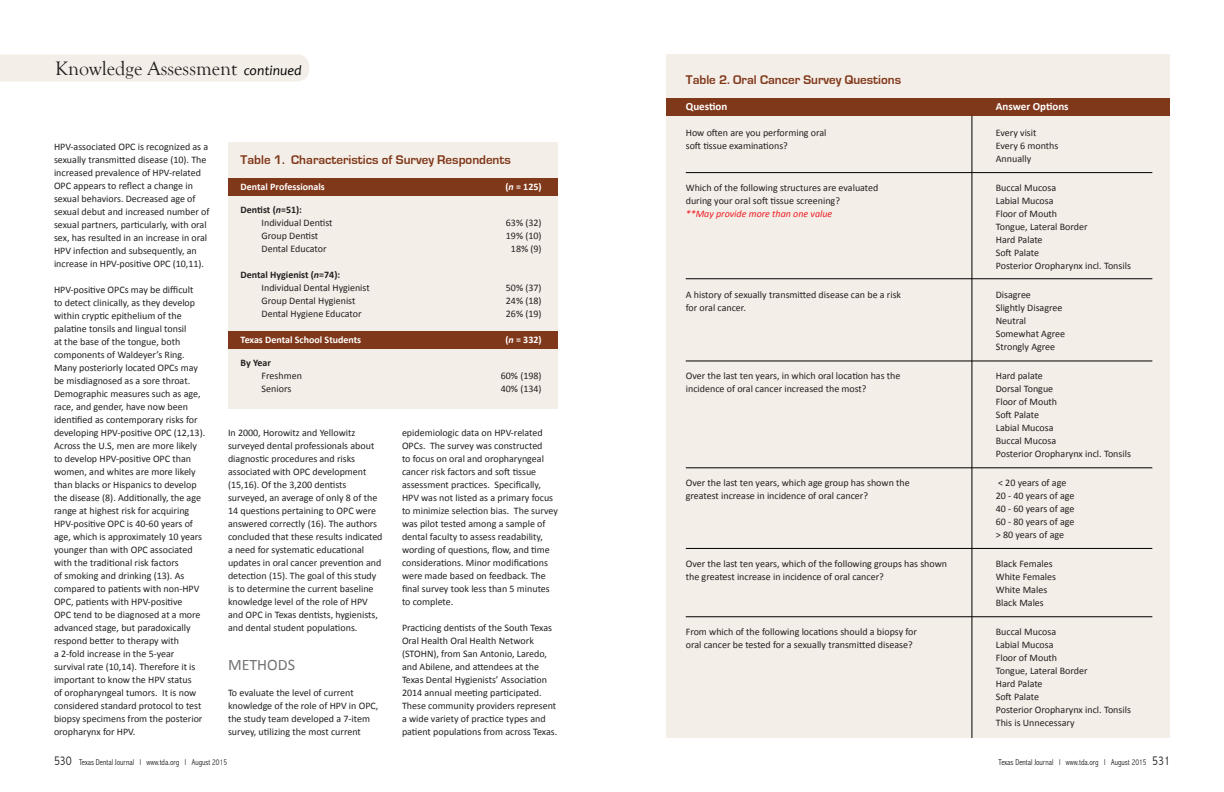
<style>
.page{position:relative;width:1224px;height:792px;background:#fff}
.page>*{position:absolute;margin:0;border:0;box-sizing:border-box;transform-origin:0 0}
.t1{font:20px "Goudy Old Style T";color:#231f20}
.t2{font:16px "Calibri";color:#737476}
.t3{font:700 13px "Eurostile";color:#80381a}
.t4{font:700 11px "Calibri";color:#fff}
.t5{font:10px/13px "Calibri";color:#231f20}
.t6{font:700 10px "Calibri";color:#fff}
.t7{font:italic 10px "Calibri";color:#ed1c24}
.t8{font:700 10px "Calibri";color:#231f20}
.t9{font:300 condensed 8.5px "Abadi";color:#231f20;scale:.95 1}
.s1{font-family:"Candara";font-style:italic;font-size:14px;color:#000}
.s2{font-style:italic}
.s3{font-weight:700}
.s4{font-weight:700;font-style:italic}
.s5{font-size:13px}
</style>
<div class="page">
<div style="left:666px;top:54px;width:504px;height:684px;background:#f4eee8"></div>
<div style="left:666px;top:98px;width:504px;height:18px;background:#80381a"></div>
<div style="left:228px;top:143px;width:330px;height:266px;background:#f4eee8"></div>
<div style="left:228px;top:331px;width:330px;height:18px;background:#80381a"></div>
<div style="left:228px;top:178px;width:330px;height:17px;background:#80381a"></div>
<hr style="left:686px;top:172px;width:466px;height:1px;background:#000">
<hr style="left:686px;top:278px;width:466px;height:1px;background:#000">
<hr style="left:686px;top:361px;width:466px;height:1px;background:#000">
<hr style="left:686px;top:468px;width:466px;height:1px;background:#000">
<hr style="left:686px;top:548px;width:466px;height:1px;background:#000">
<hr style="left:686px;top:616px;width:466px;height:1px;background:#000">
<hr style="left:972px;top:116px;width:1px;height:622px;background:#000">
<div style="left:0;top:54px;width:309px;height:27px;background:#f4eee8"></div>
<h1 class="t1" style="left:55px;top:57px;width:248px">Knowledge Assessment <span class="s1">continued</span></h1>
<p class="t5" style="left:54px;top:140px;width:157px">HPV-associated OPC is recognized as a sexually transmitted disease (10). The increased prevalence of HPV-related OPC appears to reflect a change in sexual behaviors. Decreased age of sexual debut and increased number of sexual partners, particularly, with oral sex, has resulted in an increase in oral HPV infection and subsequently, an increase in HPV-positive OPC (10,11).</p>
<p class="t5" style="left:54px;top:283px;width:153px">HPV-positive OPCs may be difficult<br>to detect clinically, as they develop within cryptic epithelium of the palatine tonsils and lingual tonsil<br>at the base of the tongue, both components of Waldeyer’s Ring.<br>Many posteriorly located OPCs may be misdiagnosed as a sore throat.<br>Demographic measures such as age, race, and gender, have now been identified as contemporary risks for developing HPV-positive OPC (12,13).<br>Across the U.S, men are more likely to develop HPV-positive OPC than women, and whites are more likely than blacks or Hispanics to develop the disease (8). Additionally, the age range at highest risk for acquiring HPV-positive OPC is 40-60 years of age, which is approximately 10 years younger than with OPC associated with the traditional risk factors<br>of smoking and drinking (13). As compared to patients with non-HPV OPC, patients with HPV-positive<br>OPC tend to be diagnosed at a more advanced stage, but paradoxically respond better to therapy with<br>a 2-fold increase in the 5-year survival rate (10,14). Therefore it is important to know the HPV status<br>of oropharyngeal tumors. It is now considered standard protocol to test biopsy specimens from the posterior oropharynx for HPV.</p>
<h3 class="t3" style="left:241px;top:152px;width:272px">Table 1. Characteristics of Survey Respondents</h3>
<p class="t6" style="left:241px;top:180px;width:86px">Dental Professionals</p>
<p class="t6" style="left:505px;top:180px;width:38px">(<span class="s2">n</span> = 125)</p>
<p class="t5" style="left:262px;top:203px;width:73px;text-indent:-21px"><span class="s3">Dentist (</span><span class="s4">n</span><span class="s3">=51):<br></span>Individual Dentist</p>
<p class="t5" style="left:506px;top:216px;width:37px">63% (32)</p>
<p class="t5" style="left:262px;top:229px;width:58px">Group Dentist</p>
<p class="t5" style="left:506px;top:229px;width:37px">19% (10)</p>
<p class="t5" style="left:262px;top:242px;width:66px">Dental Educator</p>
<p class="t5" style="left:511px;top:242px;width:32px">18% (9)</p>
<p class="t5" style="left:262px;top:268px;width:110px;text-indent:-21px"><span class="s3">Dental Hygienist (</span><span class="s4">n</span><span class="s3">=74):<br></span>Individual Dental Hygienist</p>
<p class="t5" style="left:506px;top:281px;width:37px">50% (37)</p>
<p class="t5" style="left:262px;top:294px;width:95px">Group Dental Hygienist</p>
<p class="t5" style="left:506px;top:294px;width:37px">24% (18)</p>
<p class="t5" style="left:262px;top:307px;width:102px">Dental Hygiene Educator</p>
<p class="t5" style="left:506px;top:307px;width:37px">26% (19)</p>
<p class="t6" style="left:241px;top:333px;width:122px">Texas Dental School Students</p>
<p class="t6" style="left:505px;top:333px;width:38px">(<span class="s2">n</span> = 332)</p>
<p class="t8" style="left:241px;top:356px;width:32px">By Year</p>
<p class="t5" style="left:262px;top:369px;width:42px">Freshmen</p>
<p class="t5" style="left:501px;top:369px;width:42px">60% (198)</p>
<p class="t5" style="left:262px;top:382px;width:31px">Seniors</p>
<p class="t5" style="left:501px;top:382px;width:42px">40% (134)</p>
<p class="t5" style="left:228px;top:426px;width:156px">In 2000, Horowitz and Yellowitz surveyed dental professionals about diagnostic procedures and risks associated with OPC development (15,16). Of the 3,200 dentists surveyed, an average of only 8 of the 14 questions pertaining to OPC were answered correctly (16). The authors concluded that these results indicated a need for systematic educational updates in oral cancer prevention and detection (15). The goal of this study is to determine the current baseline knowledge level of the role of HPV and OPC in Texas dentists, hygienists, and dental student populations.</p>
<h2 class="t2" style="left:228px;top:654px;width:69px">METHODS</h2>
<p class="t5" style="left:228px;top:686px;width:152px">To evaluate the level of current knowledge of the role of HPV in OPC, the study team developed a 7-item survey, utilizing the most current</p>
<p class="t5" style="left:402px;top:426px;width:157px">epidemiologic data on HPV-related OPCs. The survey was constructed<br>to focus on oral and oropharyngeal cancer risk factors and soft tissue assessment practices. Specifically, HPV was not listed as a primary focus to minimize selection bias. The survey was pilot tested among a sample of dental faculty to assess readability, wording of questions, flow, and time considerations. Minor modifications were made based on feedback. The final survey took less than 5 minutes to complete.</p>
<p class="t5" style="left:402px;top:621px;width:157px">Practicing dentists of the South Texas Oral Health Oral Health Network (STOHN), from San Antonio, Laredo, and Abilene, and attendees at the Texas Dental Hygienists’ Association 2014 annual meeting participated.<br>These community providers represent a wide variety of practice types and patient populations from across Texas.</p>
<h3 class="t3" style="left:686px;top:72px;width:217px">Table 2. Oral Cancer Survey Questions</h3>
<p class="t4" style="left:686px;top:99px;width:43px">Question</p>
<p class="t4" style="left:996px;top:99px;width:74px">Answer Options</p>
<p class="t5" style="left:686px;top:126px;width:142px">How often are you performing oral</p>
<p class="t5" style="left:996px;top:126px;width:42px">Every visit</p>
<p class="t5" style="left:686px;top:139px;width:104px">soft tissue examinations?</p>
<p class="t5" style="left:996px;top:139px;width:64px">Every 6 months<br>Annually</p>
<p class="t5" style="left:686px;top:181px;width:194px">Which of the following structures are evaluated</p>
<p class="t5" style="left:996px;top:181px;width:62px">Buccal Mucosa</p>
<p class="t5" style="left:686px;top:194px;width:156px">during your oral soft tissue screening?</p>
<p class="t5" style="left:996px;top:194px;width:59px">Labial Mucosa</p>
<p class="t7" style="left:686px;top:206px;width:148px">**May provide more than one value</p>
<p class="t5" style="left:996px;top:207px;width:137px">Floor of Mouth<br>Tongue, Lateral Border<br>Hard Palate<br>Soft Palate<br>Posterior Oropharynx incl. Tonsils</p>
<p class="t5" style="left:686px;top:288px;width:217px">A history of sexually transmitted disease can be a risk</p>
<p class="t5" style="left:996px;top:288px;width:37px">Disagree</p>
<p class="t5" style="left:686px;top:301px;width:62px">for oral cancer.</p>
<p class="t5" style="left:996px;top:301px;width:71px">Slightly Disagree<br>Neutral<br>Somewhat Agree<br>Strongly Agree</p>
<p class="t5" style="left:686px;top:369px;width:216px">Over the last ten years, in which oral location has the</p>
<p class="t5" style="left:996px;top:369px;width:49px">Hard palate</p>
<p class="t5" style="left:686px;top:382px;width:182px">incidence of oral cancer increased the most?</p>
<p class="t5" style="left:996px;top:382px;width:137px">Dorsal Tongue<br>Floor of Mouth<br>Soft Palate<br>Labial Mucosa<br>Buccal Mucosa<br>Posterior Oropharynx incl. Tonsils</p>
<p class="t5" style="left:686px;top:476px;width:225px">Over the last ten years, which age group has shown the</p>
<p class="t5" style="left:998px;top:476px;width:70px">&lt; 20 years of age</p>
<p class="t5" style="left:686px;top:489px;width:184px">greatest increase in incidence of oral cancer?</p>
<p class="t5" style="left:996px;top:489px;width:80px;text-align:justify">20 - 40 years of age 40 - 60 years of age 60 - 80 years of age &gt; 80 years of age</p>
<p class="t5" style="left:686px;top:557px;width:263px">Over the last ten years, which of the following groups has shown</p>
<p class="t5" style="left:996px;top:557px;width:58px">Black Females</p>
<p class="t5" style="left:686px;top:570px;width:200px">the greatest increase in incidence of oral cancer?</p>
<p class="t5" style="left:996px;top:570px;width:62px">White Females<br>White Males<br>Black Males</p>
<p class="t5" style="left:686px;top:625px;width:233px">From which of the following locations should a biopsy for</p>
<p class="t5" style="left:996px;top:625px;width:62px">Buccal Mucosa</p>
<p class="t5" style="left:686px;top:638px;width:228px">oral cancer be tested for a sexually transmitted disease?</p>
<p class="t5" style="left:996px;top:638px;width:137px">Labial Mucosa<br>Floor of Mouth<br>Tongue, Lateral Border<br>Hard Palate<br>Soft Palate<br>Posterior Oropharynx incl. Tonsils<br>This is Unnecessary</p>
<p class="t9" style="left:54px;top:757px;width:184px"><span class="s5">530</span> Texas Dental Journal l www.tda.org l August 2015</p>
<p class="t9" style="left:999px;top:757px;width:182px">Texas Dental Journal l www.tda.org l August 2015 <span class="s5">531</span></p>
</div>
